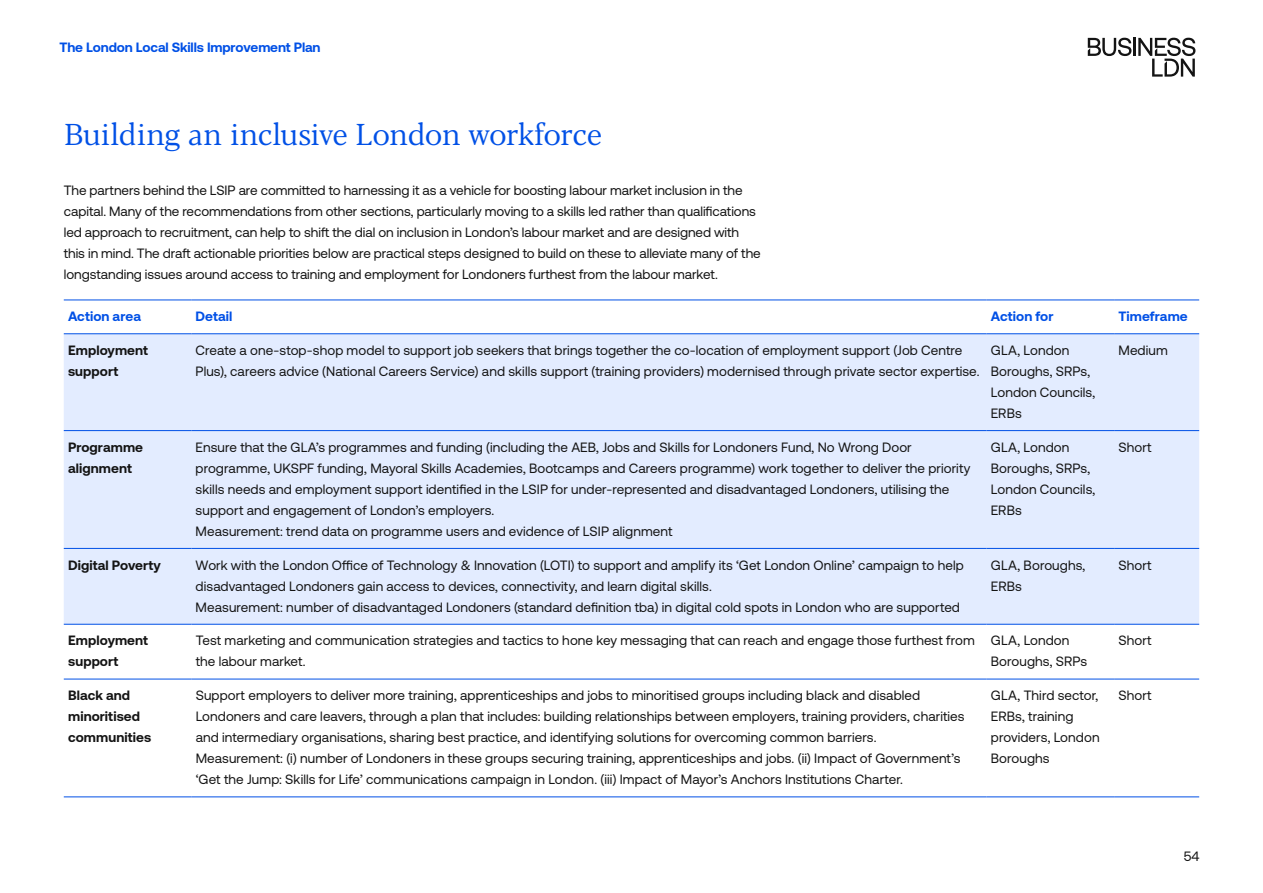
<style>
.page{position:relative;width:1263px;height:893px;background:#fff}
.page>*{position:absolute;margin:0;border:0;box-sizing:border-box;transform-origin:0 0}
.Subheader{font:30px "Blacker Pro Text";letter-spacing:-.03em;color:#0050e6}
.Table_text{font:13.5px/21px "Aeonik";letter-spacing:.005em;color:#141414}
.Body_Copy{font:13.5px/21px "Aeonik";letter-spacing:-.005em;color:#141414}
.Table_text-2{font:700 13.5px/21px "Aeonik";letter-spacing:.005em;color:#141414}
.Table_text-3{font:700 13.5px "Aeonik";letter-spacing:-.01em;color:#0050e6}
</style>
<div class="page">
<div style="left:64px;top:334px;width:1135px;height:290px;background:#e3ecff"></div>
<hr style="left:64px;top:333px;width:127px;height:1px;background:#0050e6">
<hr style="left:191px;top:333px;width:795px;height:1px;background:#0050e6">
<hr style="left:986px;top:333px;width:128px;height:1px;background:#0050e6">
<hr style="left:1114px;top:333px;width:85px;height:1px;background:#0050e6">
<hr style="left:64px;top:430px;width:127px;height:1px;background:#0050e6">
<hr style="left:191px;top:430px;width:795px;height:1px;background:#0050e6">
<hr style="left:986px;top:430px;width:128px;height:1px;background:#0050e6">
<hr style="left:1114px;top:430px;width:85px;height:1px;background:#0050e6">
<hr style="left:64px;top:548px;width:127px;height:1px;background:#0050e6">
<hr style="left:191px;top:548px;width:795px;height:1px;background:#0050e6">
<hr style="left:986px;top:548px;width:128px;height:1px;background:#0050e6">
<hr style="left:1114px;top:548px;width:85px;height:1px;background:#0050e6">
<hr style="left:64px;top:624px;width:127px;height:1px;background:#0050e6">
<hr style="left:191px;top:624px;width:795px;height:1px;background:#0050e6">
<hr style="left:986px;top:624px;width:128px;height:1px;background:#0050e6">
<hr style="left:1114px;top:624px;width:85px;height:1px;background:#0050e6">
<hr style="left:64px;top:679px;width:127px;height:1px;background:#0050e6">
<hr style="left:191px;top:679px;width:795px;height:1px;background:#0050e6">
<hr style="left:986px;top:679px;width:128px;height:1px;background:#0050e6">
<hr style="left:1114px;top:679px;width:85px;height:1px;background:#0050e6">
<hr style="left:64px;top:796px;width:127px;height:1px;background:#0050e6">
<hr style="left:191px;top:796px;width:795px;height:1px;background:#0050e6">
<hr style="left:986px;top:796px;width:128px;height:1px;background:#0050e6">
<hr style="left:1114px;top:796px;width:85px;height:1px;background:#0050e6">
<hr style="left:64px;top:300px;width:127px;height:1px;background:#0050e6">
<hr style="left:191px;top:300px;width:795px;height:1px;background:#0050e6">
<hr style="left:986px;top:300px;width:128px;height:1px;background:#0050e6">
<hr style="left:1114px;top:300px;width:85px;height:1px;background:#0050e6">
<hr style="left:1133px;top:38px;width:3px;height:18px;background:#141414">
<svg style="left:1138px;top:38px;width:57px;height:39px"></svg>
<svg style="left:1088px;top:38px;width:43px;height:18px"></svg>
<p class="Table_text-3" style="left:60px;top:39px;width:263px">The London Local Skills Improvement Plan</p>
<p class="Subheader" style="left:64px;top:115px;width:540px">Building an inclusive London workforce</p>
<p class="Body_Copy" style="left:64px;top:179px;width:698px">The partners behind the LSIP are committed to harnessing it as a vehicle for boosting labour market inclusion in the capital. Many of the recommendations from other sections, particularly moving to a skills led rather than qualifications led approach to recruitment, can help to shift the dial on inclusion in London’s labour market and are designed with this in mind. The draft actionable priorities below are practical steps designed to build on these to alleviate many of the longstanding issues around access to training and employment for Londoners furthest from the labour market.</p>
<p class="Table_text-3" style="left:68px;top:309px;width:74px">Action area</p>
<p class="Table_text-3" style="left:196px;top:309px;width:38px">Detail</p>
<p class="Table_text-3" style="left:991px;top:309px;width:64px">Action for</p>
<p class="Table_text-3" style="left:1118px;top:309px;width:71px">Timeframe</p>
<p class="Table_text-2" style="left:68px;top:340px;width:82px">Employment support</p>
<p class="Table_text" style="left:196px;top:340px;width:785px">Create a one-stop-shop model to support job seekers that brings together the co-location of employment support (Job Centre<br>Plus), careers advice (National Careers Service) and skills support (training providers) modernised through private sector expertise.</p>
<p class="Table_text" style="left:991px;top:340px;width:106px">GLA, London<br>Boroughs, SRPs,<br>London Councils,<br>ERBs</p>
<p class="Table_text" style="left:1118px;top:340px;width:51px">Medium</p>
<p class="Table_text-2" style="left:68px;top:436px;width:77px">Programme alignment</p>
<p class="Table_text" style="left:196px;top:436px;width:776px">Ensure that the GLA’s programmes and funding (including the AEB, Jobs and Skills for Londoners Fund, No Wrong Door programme, UKSPF funding, Mayoral Skills Academies, Bootcamps and Careers programme) work together to deliver the priority skills needs and employment support identified in the LSIP for under-represented and disadvantaged Londoners, utilising the support and engagement of London’s employers.</p>
<p class="Table_text" style="left:196px;top:520px;width:478px">Measurement: trend data on programme users and evidence of LSIP alignment</p>
<p class="Table_text" style="left:991px;top:436px;width:106px">GLA, London<br>Boroughs, SRPs,<br>London Councils,<br>ERBs</p>
<p class="Table_text" style="left:1118px;top:437px;width:35px">Short</p>
<p class="Table_text-2" style="left:68px;top:554px;width:94px">Digital Poverty</p>
<p class="Table_text" style="left:196px;top:554px;width:770px">Work with the London Office of Technology &amp; Innovation (LOTI) to support and amplify its ‘Get London Online’ campaign to help disadvantaged Londoners gain access to devices, connectivity, and learn digital skills.</p>
<p class="Table_text" style="left:196px;top:596px;width:766px">Measurement: number of disadvantaged Londoners (standard definition tba) in digital cold spots in London who are supported</p>
<p class="Table_text" style="left:991px;top:554px;width:96px">GLA, Boroughs,<br>ERBs</p>
<p class="Table_text" style="left:1118px;top:554px;width:35px">Short</p>
<p class="Table_text-2" style="left:68px;top:630px;width:82px">Employment support</p>
<p class="Table_text" style="left:196px;top:630px;width:780px">Test marketing and communication strategies and tactics to hone key messaging that can reach and engage those furthest from the labour market.</p>
<p class="Table_text" style="left:991px;top:630px;width:98px">GLA, London<br>Boroughs, SRPs</p>
<p class="Table_text" style="left:1118px;top:630px;width:35px">Short</p>
<p class="Table_text-2" style="left:68px;top:685px;width:85px">Black and minoritised communities</p>
<p class="Table_text" style="left:196px;top:685px;width:770px">Support employers to deliver more training, apprenticeships and jobs to minoritised groups including black and disabled<br>Londoners and care leavers, through a plan that includes: building relationships between employers, training providers, charities and intermediary organisations, sharing best practice, and identifying solutions for overcoming common barriers.</p>
<p class="Table_text" style="left:196px;top:748px;width:766px">Measurement: (i) number of Londoners in these groups securing training, apprenticeships and jobs. (ii) Impact of Government’s ‘Get the Jump: Skills for Life’ communications campaign in London. (iii) Impact of Mayor’s Anchors Institutions Charter.</p>
<p class="Table_text" style="left:991px;top:685px;width:110px">GLA, Third sector,<br>ERBs, training providers, London<br>Boroughs</p>
<p class="Table_text" style="left:1118px;top:685px;width:35px">Short</p>
<p class="Body_Copy" style="left:1184px;top:846px;width:17px">54</p>
</div>
